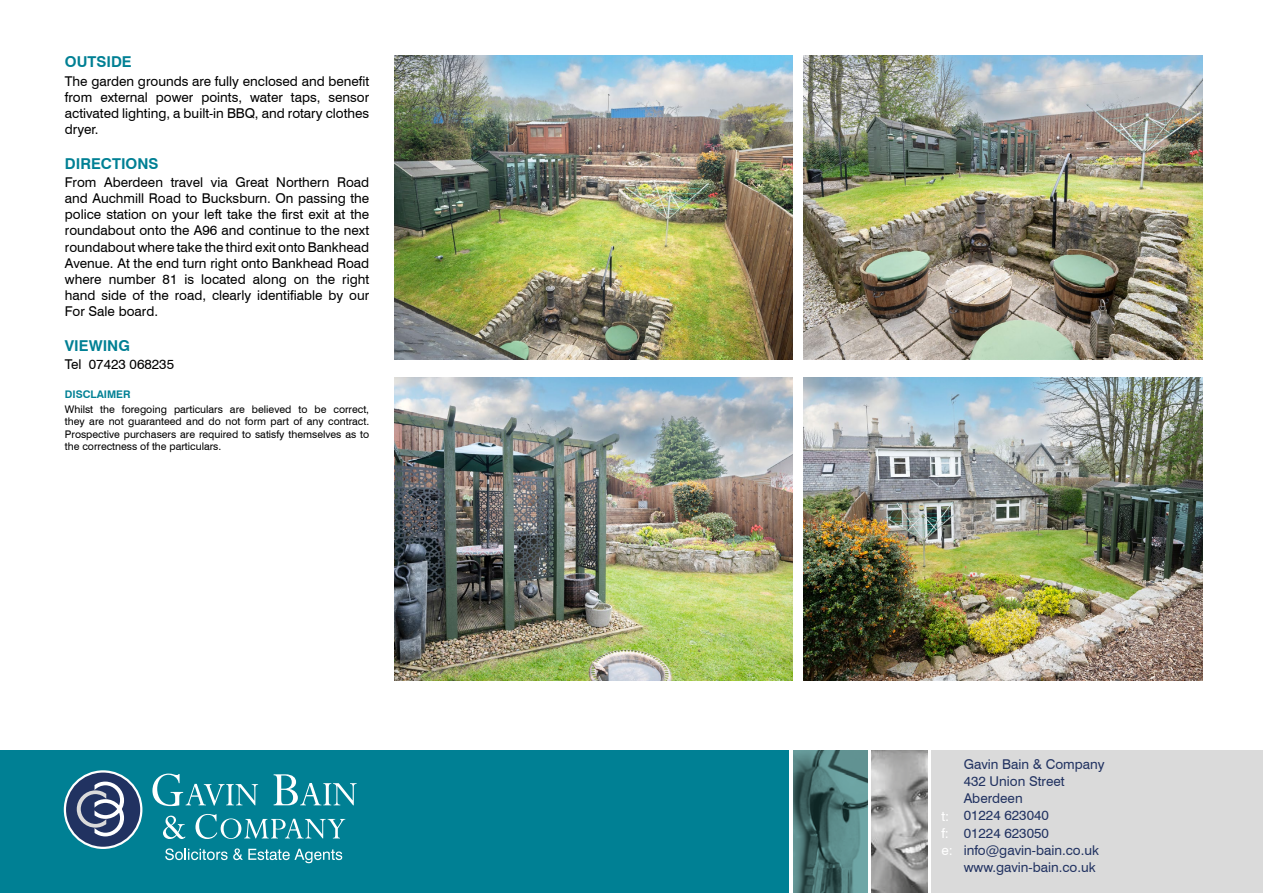
<style>
.page{position:relative;width:1263px;height:893px;background:#fff}
.page>*{position:absolute;margin:0;border:0;box-sizing:border-box;transform-origin:0 0}
.t1{font:700 15px "Swiss 721 BT";color:#008094}
.t2{font:13.5px/16.2px "Swiss 721 BT";color:#000;text-align:justify}
.t3{font:13.5px/17.2px "Swiss 721 BT";color:#213261}
.t4{font:13.5px/17.2px "Swiss 721 BT";color:#fff}
.t5{font:10.5px/12.6px "Swiss 721 BT";color:#000;text-align:justify}
.t6{font:700 10.5px "Swiss 721 BT";color:#008094}
</style>
<div class="page">
<div style="left:931px;top:750px;width:332px;height:143px;background:#dadada"></div>
<img style="left:804px;top:56px;width:398px;height:303px">
<img style="left:804px;top:377px;width:398px;height:303px">
<div style="left:0;top:750px;width:789px;height:143px;background:#008094"></div>
<img style="left:872px;top:750px;width:55px;height:143px">
<img style="left:793px;top:750px;width:75px;height:143px">
<svg style="left:152px;top:774px;width:106px;height:32px"></svg>
<svg style="left:274px;top:774px;width:83px;height:31px"></svg>
<svg style="left:163px;top:816px;width:22px;height:23px"></svg>
<svg style="left:195px;top:814px;width:150px;height:25px"></svg>
<svg style="left:165px;top:848px;width:177px;height:15px"></svg>
<div style="left:65px;top:771px;width:76px;height:77px;background:#213261;border-radius:50%"></div>
<div style="left:64px;top:770px;width:78px;height:79px;border:2px solid #fff;border-radius:50%"></div>
<svg style="left:77px;top:782px;width:47px;height:54px"></svg>
<img style="left:394px;top:56px;width:398px;height:303px">
<img style="left:394px;top:377px;width:398px;height:303px">
<p class="t1" style="left:65px;top:53px;width:68px">OUTSIDE</p>
<p class="t2" style="left:65px;top:73px;width:306px">The garden grounds are fully enclosed and benefit from external power points, water taps, sensor activated lighting, a built-in BBQ, and rotary clothes dryer.</p>
<p class="t1" style="left:65px;top:154px;width:95px">DIRECTIONS</p>
<p class="t2" style="left:65px;top:174px;width:306px">From Aberdeen travel via Great Northern Road and Auchmill Road to Bucksburn. On passing the police station on your left take the first exit at the roundabout onto the A96 and continue to the next roundabout where take the third exit onto Bankhead Avenue. At the end turn right onto Bankhead Road where number 81 is located along on the right hand side of the road, clearly identifiable by our For Sale board.</p>
<p class="t1" style="left:65px;top:336px;width:67px">VIEWING</p>
<p class="t2" style="left:65px;top:356px;width:111px">Tel 07423 068235</p>
<p class="t6" style="left:65px;top:388px;width:67px">DISCLAIMER</p>
<p class="t5" style="left:65px;top:402px;width:306px">Whilst the foregoing particulars are believed to be correct, they are not guaranteed and do not form part of any contract.<br>Prospective purchasers are required to satisfy themselves as to the correctness of the particulars.</p>
<p class="t4" style="left:941px;top:807px;width:13px">t: f: e:</p>
<p class="t3" style="left:964px;top:755px;width:143px">Gavin Bain &amp; Company<br>432 Union Street<br>Aberdeen<br>01224 623040<br>01224 623050 info@gavin-bain.co.uk www.gavin-bain.co.uk</p>
</div>
